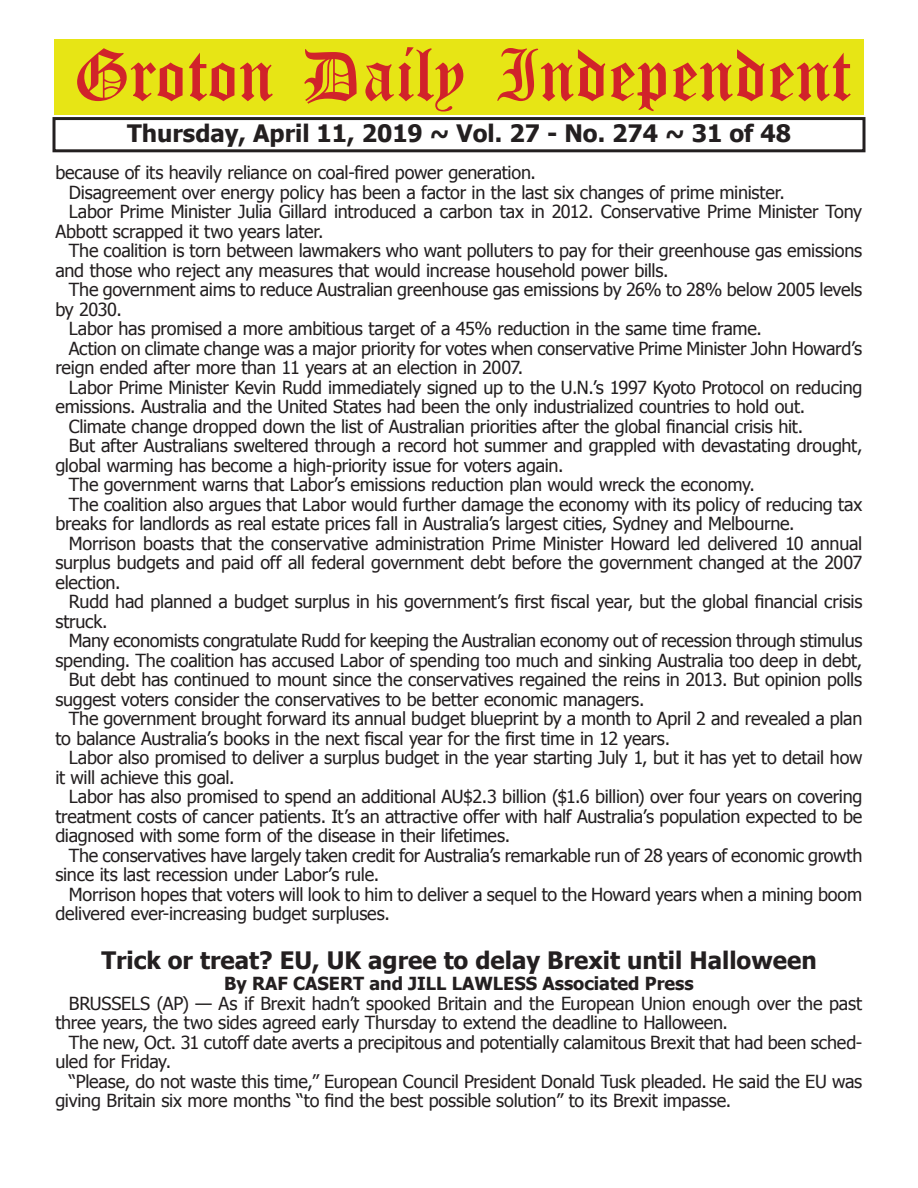
<style>
.page{position:relative;width:918px;height:1188px;background:#fff}
.page>*{position:absolute;margin:0;border:0;box-sizing:border-box;transform-origin:0 0}
.t1{font:54px "Old English Five";color:#d1232a}
.t2{font:700 24px "Tahoma";color:#231f20}
.t3{font:18px/19.5px "Tahoma";letter-spacing:-.015em;color:#231f20}
.t4{font:700 18px "Tahoma";color:#231f20}
</style>
<div class="page">
<div style="left:52px;top:117px;width:814px;height:35px;border:3px solid #231f20"></div>
<div style="left:54px;top:40px;width:810px;height:75px;background:#e7e515"></div>
<h1 class="t1" style="left:73px;top:50px;width:779px">Groton Daily Independent</h1>
<h2 class="t2" style="left:127px;top:116px;width:665px">Thursday, April 11, 2019 ~ Vol. 27 - No. 274 ~ 31 of 48</h2>
<p class="t3" style="left:55px;top:162px;width:482px">because of its heavily reliance on coal-fired power generation.</p>
<p class="t3" style="left:69px;top:182px;width:718px">Disagreement over energy policy has been a factor in the last six changes of prime minister.</p>
<p class="t3" style="left:69px;top:201px;width:795px">Labor Prime Minister Julia Gillard introduced a carbon tax in 2012. Conservative Prime Minister Tony</p>
<p class="t3" style="left:55px;top:221px;width:270px">Abbott scrapped it two years later.</p>
<p class="t3" style="left:69px;top:240px;width:795px">The coalition is torn between lawmakers who want polluters to pay for their greenhouse gas emissions</p>
<p class="t3" style="left:55px;top:260px;width:615px">and those who reject any measures that would increase household power bills.</p>
<p class="t3" style="left:69px;top:279px;width:795px">The government aims to reduce Australian greenhouse gas emissions by 26% to 28% below 2005 levels</p>
<p class="t3" style="left:55px;top:299px;width:68px">by 2030.</p>
<p class="t3" style="left:69px;top:318px;width:695px">Labor has promised a more ambitious target of a 45% reduction in the same time frame.</p>
<p class="t3" style="left:69px;top:338px;width:795px">Action on climate change was a major priority for votes when conservative Prime Minister John Howard’s</p>
<p class="t3" style="left:55px;top:357px;width:469px">reign ended after more than 11 years at an election in 2007.</p>
<p class="t3" style="left:69px;top:377px;width:795px">Labor Prime Minister Kevin Rudd immediately signed up to the U.N.’s 1997 Kyoto Protocol on reducing</p>
<p class="t3" style="left:55px;top:396px;width:752px">emissions. Australia and the United States had been the only industrialized countries to hold out.</p>
<p class="t3" style="left:69px;top:416px;width:736px">Climate change dropped down the list of Australian priorities after the global financial crisis hit.</p>
<p class="t3" style="left:69px;top:435px;width:795px">But after Australians sweltered through a record hot summer and grappled with devastating drought,</p>
<p class="t3" style="left:55px;top:455px;width:510px">global warming has become a high-priority issue for voters again.</p>
<p class="t3" style="left:69px;top:474px;width:688px">The government warns that Labor’s emissions reduction plan would wreck the economy.</p>
<p class="t3" style="left:69px;top:494px;width:795px">The coalition also argues that Labor would further damage the economy with its policy of reducing tax</p>
<p class="t3" style="left:55px;top:513px;width:741px">breaks for landlords as real estate prices fall in Australia’s largest cities, Sydney and Melbourne.</p>
<p class="t3" style="left:69px;top:533px;width:795px">Morrison boasts that the conservative administration Prime Minister Howard led delivered 10 annual</p>
<p class="t3" style="left:55px;top:552px;width:809px">surplus budgets and paid off all federal government debt before the government changed at the 2007</p>
<p class="t3" style="left:55px;top:572px;width:67px">election.</p>
<p class="t3" style="left:69px;top:591px;width:795px">Rudd had planned a budget surplus in his government’s first fiscal year, but the global financial crisis</p>
<p class="t3" style="left:55px;top:611px;width:54px">struck.</p>
<p class="t3" style="left:69px;top:630px;width:795px">Many economists congratulate Rudd for keeping the Australian economy out of recession through stimulus</p>
<p class="t3" style="left:55px;top:650px;width:809px">spending. The coalition has accused Labor of spending too much and sinking Australia too deep in debt,</p>
<p class="t3" style="left:69px;top:669px;width:795px">But debt has continued to mount since the conservatives regained the reins in 2013. But opinion polls</p>
<p class="t3" style="left:55px;top:689px;width:591px">suggest voters consider the conservatives to be better economic managers.</p>
<p class="t3" style="left:69px;top:708px;width:795px">The government brought forward its annual budget blueprint by a month to April 2 and revealed a plan</p>
<p class="t3" style="left:55px;top:728px;width:616px">to balance Australia’s books in the next fiscal year for the first time in 12 years.</p>
<p class="t3" style="left:69px;top:747px;width:795px">Labor also promised to deliver a surplus budget in the year starting July 1, but it has yet to detail how</p>
<p class="t3" style="left:55px;top:766px;width:181px">it will achieve this goal.</p>
<p class="t3" style="left:69px;top:786px;width:795px">Labor has also promised to spend an additional AU$2.3 billion ($1.6 billion) over four years on covering</p>
<p class="t3" style="left:55px;top:805px;width:809px">treatment costs of cancer patients. It’s an attractive offer with half Australia’s population expected to be</p>
<p class="t3" style="left:55px;top:825px;width:456px">diagnosed with some form of the disease in their lifetimes.</p>
<p class="t3" style="left:69px;top:844px;width:795px">The conservatives have largely taken credit for Australia’s remarkable run of 28 years of economic growth</p>
<p class="t3" style="left:55px;top:864px;width:325px">since its last recession under Labor’s rule.</p>
<p class="t3" style="left:69px;top:883px;width:795px">Morrison hopes that voters will look to him to deliver a sequel to the Howard years when a mining boom</p>
<p class="t3" style="left:55px;top:903px;width:336px">delivered ever-increasing budget surpluses.</p>
<h2 class="t2" style="left:101px;top:943px;width:717px">Trick or treat? EU, UK agree to delay Brexit until Halloween</h2>
<p class="t4" style="left:224px;top:971px;width:471px">By RAF CASERT and JILL LAWLESS Associated Press</p>
<p class="t3" style="left:55px;top:993px;width:808px;text-indent:14px">BRUSSELS (AP) — As if Brexit hadn’t spooked Britain and the European Union enough over the past three years, the two sides agreed early Thursday to extend the deadline to Halloween.</p>
<p class="t3" style="left:55px;top:1032px;width:809px;text-indent:13px">The new, Oct. 31 cutoff date averts a precipitous and potentially calamitous Brexit that had been sched&shy;uled for Friday.</p>
<p class="t3" style="left:55px;top:1071px;width:808px;text-indent:14px">“Please, do not waste this time,” European Council President Donald Tusk pleaded. He said the EU was giving Britain six more months “to find the best possible solution” to its Brexit impasse.</p>
</div>
